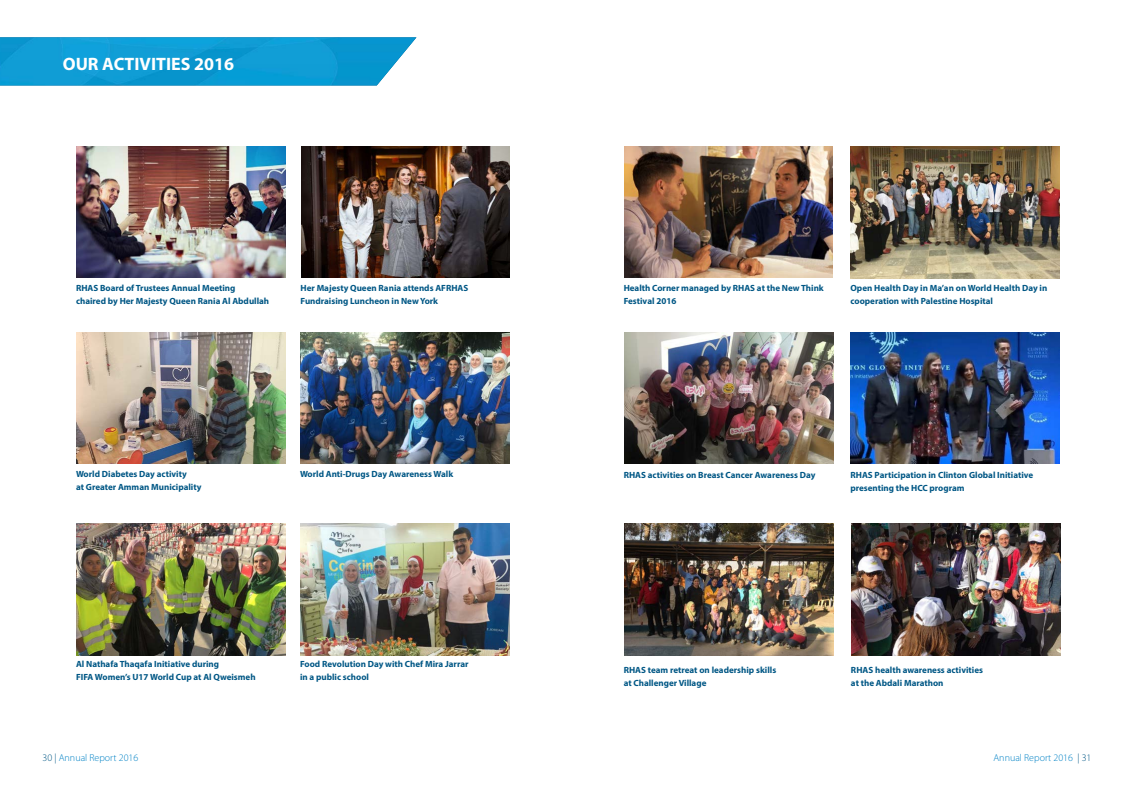
<style>
.page{position:relative;width:1134px;height:794px;background:#fff}
.page>*{position:absolute;margin:0;border:0;box-sizing:border-box;transform-origin:0 0}
.t1{font:700 18px "Myriad Pro";color:#fff}
.t2{font:300 10px "Myriad Pro";color:#0082c6}
.t3{font:700 9px/13px "Myriad Pro";color:#005785}
.s1{color:#005785}
</style>
<div class="page">
<img style="left:0;top:37px;width:416px;height:48px">
<img style="left:77px;top:332px;width:208px;height:132px">
<img style="left:77px;top:524px;width:208px;height:131px">
<img style="left:300px;top:332px;width:209px;height:132px">
<img style="left:300px;top:524px;width:209px;height:131px">
<img style="left:301px;top:146px;width:209px;height:132px">
<img style="left:624px;top:146px;width:209px;height:132px">
<img style="left:625px;top:332px;width:208px;height:132px">
<img style="left:625px;top:523px;width:208px;height:132px">
<img style="left:851px;top:147px;width:209px;height:131px">
<img style="left:851px;top:332px;width:209px;height:132px">
<img style="left:851px;top:524px;width:209px;height:131px">
<img style="left:77px;top:146px;width:208px;height:132px">
<h1 class="t1" style="left:63px;top:52px;width:173px">OUR ACTIVITIES 2016</h1>
<p class="t3" style="left:76px;top:281px;width:195px">RHAS Board of Trustees Annual Meeting<br>chaired by Her Majesty Queen Rania Al Abdullah</p>
<p class="t3" style="left:300px;top:281px;width:169px">Her Majesty Queen Rania attends AFRHAS<br>Fundraising Luncheon in New York</p>
<p class="t3" style="left:624px;top:281px;width:202px">Health Corner managed by RHAS at the New Think<br>Festival 2016</p>
<p class="t3" style="left:850px;top:281px;width:198px">Open Health Day in Ma’an on World Health Day in cooperation with Palestine Hospital</p>
<p class="t3" style="left:76px;top:467px;width:127px">World Diabetes Day activity<br>at Greater Amman Municipality</p>
<p class="t3" style="left:300px;top:467px;width:155px">World Anti-Drugs Day Awareness Walk</p>
<p class="t3" style="left:624px;top:468px;width:193px">RHAS activities on Breast Cancer Awareness Day</p>
<p class="t3" style="left:850px;top:468px;width:184px">RHAS Participation in Clinton Global Initiative presenting the HCC program</p>
<p class="t3" style="left:76px;top:657px;width:181px">Al Nathafa Thaqafa Initiative during<br>FIFA Women Us’ 17 World Cup at Al Qweismeh</p>
<p class="t3" style="left:300px;top:657px;width:170px">Food Revolution Day with Chef Mira Jarrar in a public school</p>
<p class="t3" style="left:624px;top:663px;width:154px">RHAS team retreat on leadership skills at Challenger Village</p>
<p class="t3" style="left:851px;top:663px;width:134px">RHAS health awareness activities at the Abdali Marathon</p>
<p class="t2" style="left:43px;top:751px;width:97px"><span class="s1">30 |</span> Annual Report 2016</p>
<p class="t2" style="left:993px;top:751px;width:99px">Annual Report 2016 <span class="s1">| 31</span></p>
</div>
